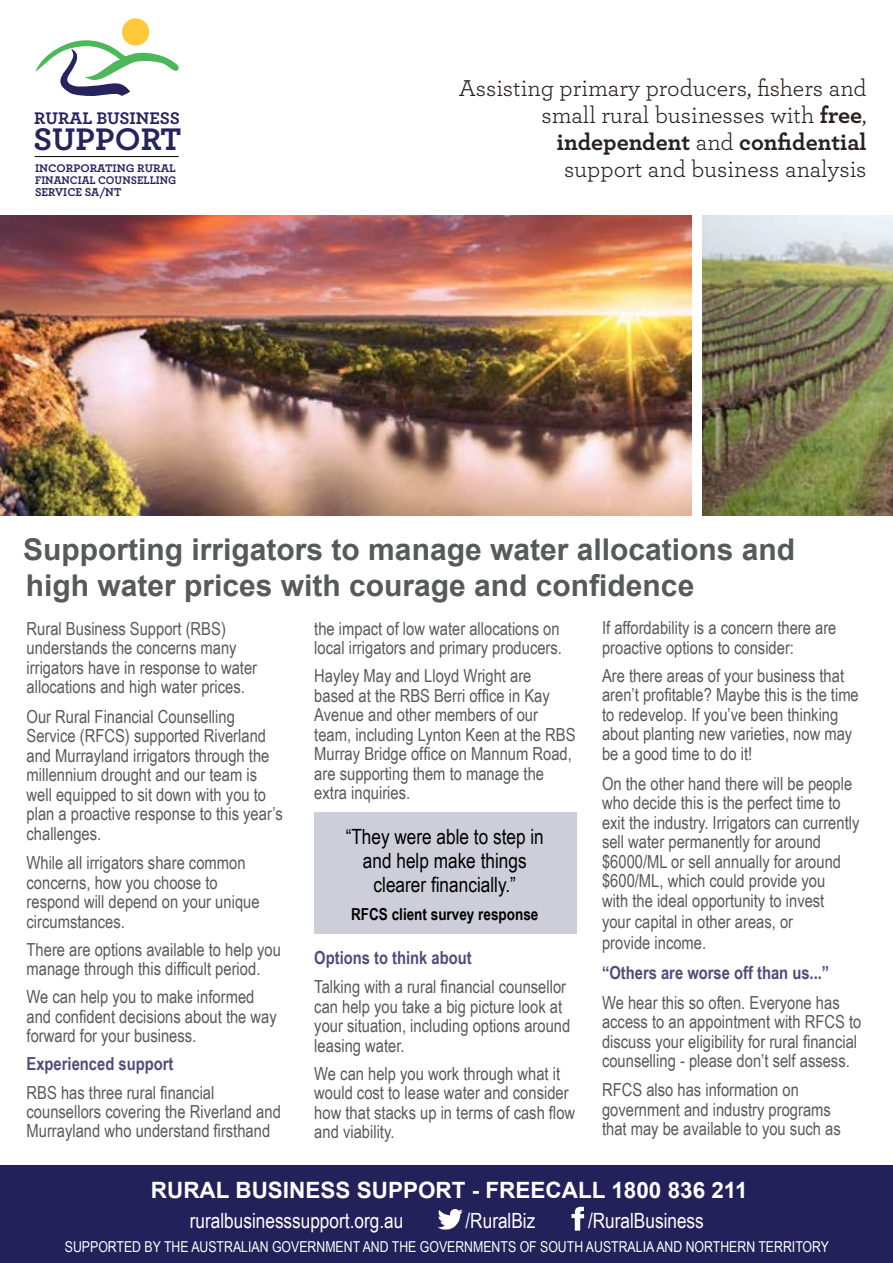
<style>
.page{position:relative;width:893px;height:1263px;background:#fff}
.page>*{position:absolute;margin:0;border:0;box-sizing:border-box;transform-origin:0 0}
.t1{font:700 32.85px "Archer";color:#25245c}
.t2{font:700 30px/36px "Arial";color:#58595b}
.t3{font:24px/27px "Archer";color:#28211f;text-align:right}
.t4{font:700 22.5px "Arial";color:#fff}
.t5{font:21px/24px "Arial Narrow";color:#000;text-align:center}
.t6{font:21px "Arial Narrow";color:#fff}
.t7{font:18px/19.5px "Arial Narrow";color:#58595b}
.t8{font:700 18px "Arial Narrow";color:#4e4e7b}
.t9{font:700 17.55px "Archer";color:#25245c;scale:1.04 1}
.t10{font:700 16.5px "Arial Narrow";color:#000}
.t11{font:15px "Arial Narrow";color:#fff}
.t12{font:700 11.85px "Archer";color:#25245c}
.t13{font:700 11.55px/12.3px "Archer";color:#25245c;scale:1.05 1}
.s1{font-weight:700}
</style>
<div class="page">
<hr style="left:35px;top:156px;width:144px;height:1px;background:#000">
<div style="left:122px;top:18px;width:27px;height:28px;background:#ffc939;border-radius:50%"></div>
<svg style="left:36px;top:34px;width:143px;height:62px"></svg>
<div style="left:314px;top:812px;width:262px;height:122px;background:#cecedb"></div>
<img style="left:0;top:215px;width:691px;height:301px">
<img style="left:703px;top:215px;width:190px;height:301px">
<div style="left:0;top:1165px;width:893px;height:98px;background:#22215a"></div>
<svg style="left:437px;top:1209px;width:26px;height:21px"></svg>
<svg style="left:571px;top:1206px;width:13px;height:24px"></svg>
<p class="t9" style="left:34px;top:105px;width:142px">RURAL BUSINESS</p>
<h1 class="t1" style="left:34px;top:113px;width:149px">SUPPORT</h1>
<p class="t13" style="left:35px;top:161px;width:136px">INCORPORATING RURAL<br>FINANCIAL COUNSELLING</p>
<p class="t12" style="left:35px;top:183px;width:88px">SERVICE SA/NT</p>
<h3 class="t3" style="left:459px;top:73px;width:409px">Assisting primary producers, fishers and small rural businesses with <span class="s1">free</span>, <span class="s1">independent</span> and <span class="s1">confidential<br></span>support and business analysis</h3>
<h2 class="t2" style="left:23px;top:532px;width:773px">Supporting irrigators to manage water allocations and high water prices with courage and confidence</h2>
<p class="t7" style="left:27px;top:618px;width:232px">Rural Business Support (RBS) understands the concerns many irrigators have in response to water allocations and high water prices.</p>
<p class="t7" style="left:27px;top:706px;width:258px">Our Rural Financial Counselling Service (RFCS) supported Riverland and Murrayland irrigators through the millennium drought and our team is well equipped to sit down with you to plan a proactive response to this year’s challenges.</p>
<p class="t7" style="left:27px;top:853px;width:235px">While all irrigators share common concerns, how you choose to respond will depend on your unique circumstances.</p>
<p class="t7" style="left:27px;top:939px;width:256px">There are options available to help you manage through this difficult period.</p>
<p class="t7" style="left:27px;top:987px;width:252px">We can help you to make informed and confident decisions about the way forward for your business.</p>
<p class="t8" style="left:27px;top:1050px;width:148px">Experienced support</p>
<p class="t7" style="left:27px;top:1082px;width:256px">RBS has three rural financial counsellors covering the Riverland and<br>Murrayland who understand firsthand</p>
<p class="t7" style="left:314px;top:618px;width:249px">the impact of low water allocations on local irrigators and primary producers.</p>
<p class="t7" style="left:314px;top:665px;width:263px">Hayley May and Lloyd Wright are based at the RBS Berri office in Kay<br>Avenue and other members of our team, including Lynton Keen at the RBS<br>Murray Bridge office on Mannum Road, are supporting them to manage the extra inquiries.</p>
<p class="t5" style="left:346px;top:824px;width:200px">“They were able to step in and help make things clearer financially.”</p>
<p class="t10" style="left:351px;top:902px;width:189px">RFCS client survey response</p>
<p class="t8" style="left:314px;top:943px;width:159px">Options to think about</p>
<p class="t7" style="left:314px;top:976px;width:257px">Talking with a rural financial counsellor can help you take a big picture look at your situation, including options around leasing water.</p>
<p class="t7" style="left:314px;top:1063px;width:262px">We can help you work through what it would cost to lease water and consider how that stacks up in terms of cash flow and viability.</p>
<p class="t7" style="left:602px;top:618px;width:236px">If affordability is a concern there are proactive options to consider:</p>
<p class="t7" style="left:602px;top:665px;width:258px">Are there areas of your business that aren’t profitable? Maybe this is the time to redevelop. If you’ve been thinking about planting new varieties, now may be a good time to do it!</p>
<p class="t7" style="left:602px;top:773px;width:259px">On the other hand there will be people who decide this is the perfect time to exit the industry. Irrigators can currently sell water permanently for around $6000/ML or sell annually for around $600/ML, which could provide you<br>with the ideal opportunity to invest<br>your capital in other areas, or<br>provide income.</p>
<p class="t8" style="left:602px;top:959px;width:229px">“Others are worse off than us...”</p>
<p class="t7" style="left:602px;top:992px;width:261px">We hear this so often. Everyone has access to an appointment with RFCS to discuss your eligibility for rural financial counselling - please don’t self assess.</p>
<p class="t7" style="left:602px;top:1080px;width:240px">RFCS also has information on government and industry programs that may be available to you such as</p>
<p class="t4" style="left:151px;top:1174px;width:598px">RURAL BUSINESS SUPPORT - FREECALL 1800 836 211</p>
<p class="t6" style="left:190px;top:1205px;width:215px">ruralbusinesssupport.org.au</p>
<p class="t6" style="left:465px;top:1205px;width:71px">/RuralBiz</p>
<p class="t6" style="left:588px;top:1205px;width:117px">/RuralBusiness</p>
<p class="t11" style="left:65px;top:1235px;width:766px">SUPPORTED BY THE AUSTRALIAN GOVERNMENT AND THE GOVERNMENTS OF SOUTH AUSTRALIA AND NORTHERN TERRITORY</p>
</div>
